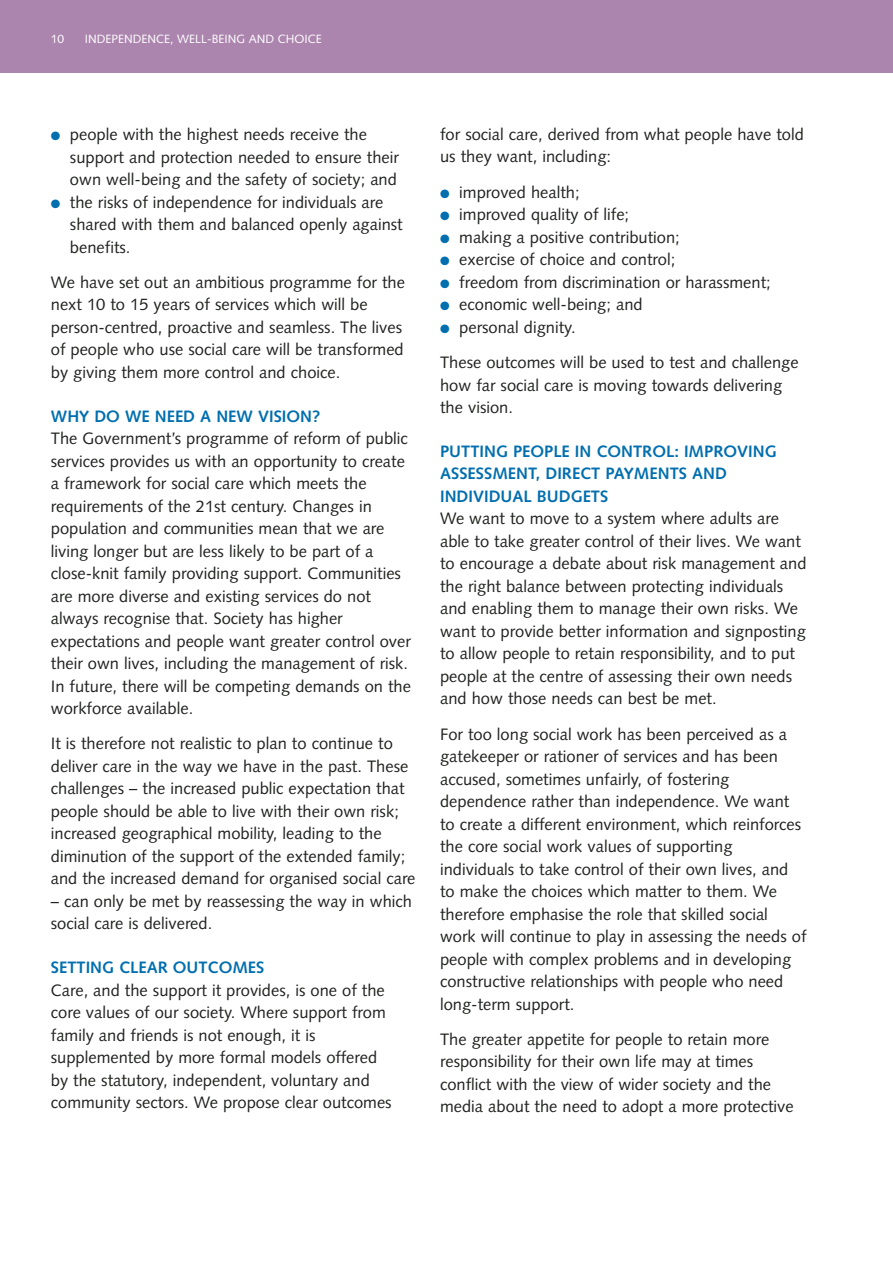
<style>
.page{position:relative;width:893px;height:1263px;background:#fff}
.page>*{position:absolute;margin:0;border:0;box-sizing:border-box;transform-origin:0 0}
.t1{font:16.5px/22.5px "Syntax";color:#1f221e}
.t2{font:700 16.5px/22.5px "Syntax";color:#006eaf}
.t3{font:12px "Syntax";color:#fff}
.s1{color:#006eaf}
</style>
<div class="page">
<div style="left:0;top:0;width:892px;height:72px;background:#ac85af"></div>
<p class="t3" style="left:51px;top:34px;width:15px">10</p>
<p class="t3" style="left:85px;top:34px;width:238px">INDEPENDENCE, WELL-BEING AND CHOICE</p>
<p class="t1" style="left:70px;top:125px;width:330px;text-indent:-19px"><span class="s1">●</span> people with the highest needs receive the support and protection needed to ensure their own well-being and the safety of society; and</p>
<p class="t1" style="left:70px;top:192px;width:334px;text-indent:-19px"><span class="s1">●</span> the risks of independence for individuals are shared with them and balanced openly against benefits.</p>
<p class="t1" style="left:51px;top:272px;width:355px">We have set out an ambitious programme for the next 10 to 15 years of services which will be person-centred, proactive and seamless. The lives of people who use social care will be transformed by giving them more control and choice.</p>
<h2 class="t2" style="left:51px;top:406px;width:271px">WHY DO WE NEED A NEW VISION?</h2>
<p class="t1" style="left:51px;top:429px;width:361px">The Government’s programme of reform of public services provides us with an opportunity to create a framework for social care which meets the requirements of the 21st century. Changes in population and communities mean that we are living longer but are less likely to be part of a close-knit family providing support. Communities are more diverse and existing services do not always recognise that. Society has higher expectations and people want greater control over their own lives, including the management of risk.<br>In future, there will be competing demands on the workforce available.</p>
<p class="t1" style="left:51px;top:734px;width:366px">It is therefore not realistic to plan to continue to deliver care in the way we have in the past. These challenges – the increased public expectation that people should be able to live with their own risk; increased geographical mobility, leading to the diminution of the support of the extended family; and the increased demand for organised social care</p>
<p class="t1" style="left:51px;top:891px;width:363px">– can only be met by reassessing the way in which social care is delivered.</p>
<h2 class="t2" style="left:51px;top:958px;width:215px">SETTING CLEAR OUTCOMES</h2>
<p class="t1" style="left:51px;top:980px;width:342px">Care, and the support it provides, is one of the core values of our society. Where support from family and friends is not enough, it is supplemented by more formal models offered by the statutory, independent, voluntary and community sectors. We propose clear outcomes</p>
<p class="t1" style="left:440px;top:125px;width:365px">for social care, derived from what people have told us they want, including:</p>
<p class="t1" style="left:440px;top:182px;width:141px"><span class="s1">●</span> improved health;</p>
<p class="t1" style="left:440px;top:205px;width:190px"><span class="s1">●</span> improved quality of life;</p>
<p class="t1" style="left:440px;top:227px;width:241px"><span class="s1">●</span> making a positive contribution;</p>
<p class="t1" style="left:440px;top:250px;width:237px"><span class="s1">●</span> exercise of choice and control;</p>
<p class="t1" style="left:440px;top:272px;width:332px"><span class="s1">●</span> freedom from discrimination or harassment;</p>
<p class="t1" style="left:440px;top:295px;width:204px"><span class="s1">●</span> economic well-being; and</p>
<p class="t1" style="left:440px;top:317px;width:137px"><span class="s1">●</span> personal dignity.</p>
<p class="t1" style="left:440px;top:353px;width:360px">These outcomes will be used to test and challenge how far social care is moving towards delivering the vision.</p>
<h2 class="t2" style="left:440px;top:441px;width:338px">PUTTING PEOPLE IN CONTROL: IMPROVING<br>ASSESSMENT, DIRECT PAYMENTS AND<br>INDIVIDUAL BUDGETS</h2>
<p class="t1" style="left:440px;top:509px;width:368px">We want to move to a system where adults are able to take greater control of their lives. We want to encourage a debate about risk management and the right balance between protecting individuals and enabling them to manage their own risks. We want to provide better information and signposting to allow people to retain responsibility, and to put people at the centre of assessing their own needs and how those needs can best be met.</p>
<p class="t1" style="left:440px;top:724px;width:368px">For too long social work has been perceived as a gatekeeper or rationer of services and has been accused, sometimes unfairly, of fostering dependence rather than independence. We want to create a different environment, which reinforces the core social work values of supporting individuals to take control of their own lives, and to make the choices which matter to them. We therefore emphasise the role that skilled social work will continue to play in assessing the needs of people with complex problems and in developing constructive relationships with people who need long-term support.</p>
<p class="t1" style="left:440px;top:1029px;width:355px">The greater appetite for people to retain more responsibility for their own life may at times conflict with the view of wider society and the media about the need to adopt a more protective</p>
</div>
